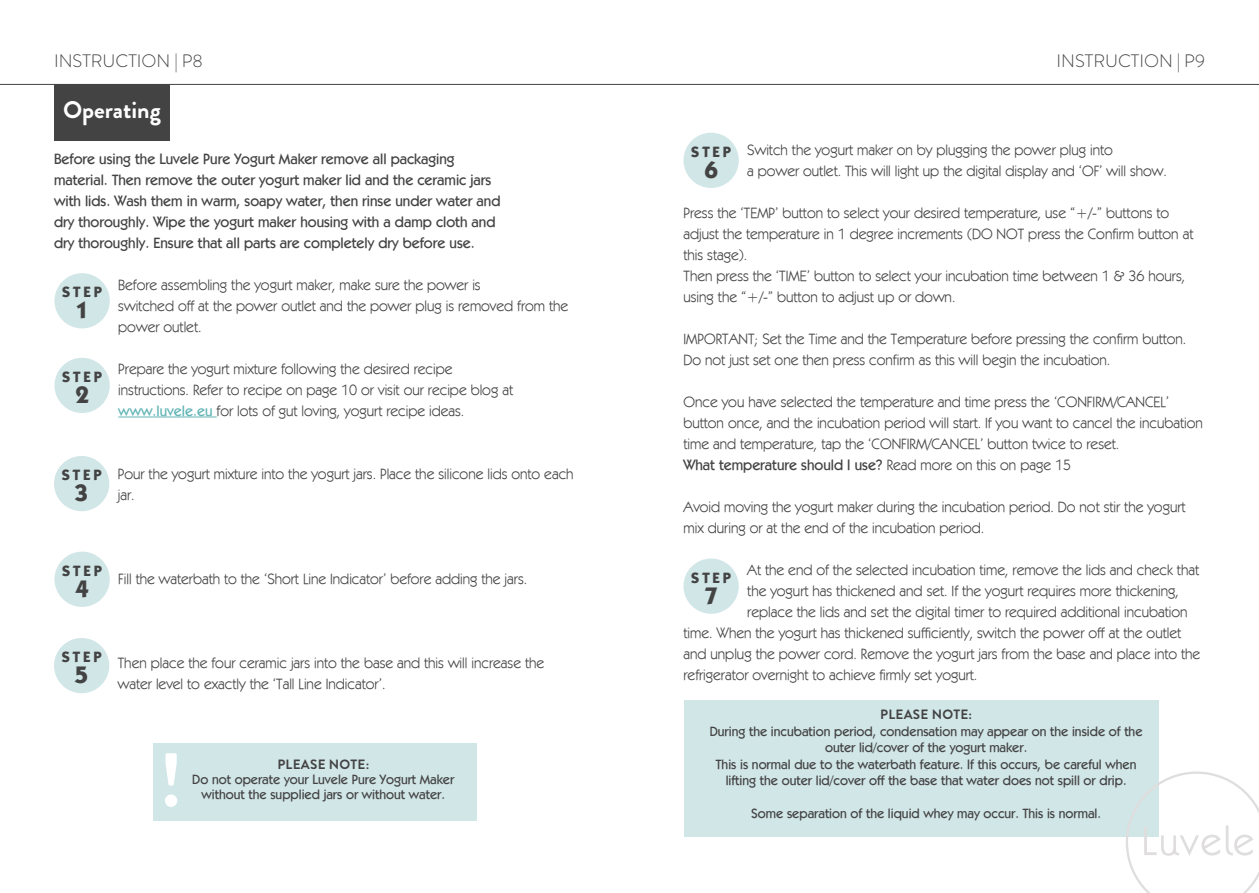
<style>
.page{position:relative;width:1259px;height:893px;background:#fff}
.page>*{position:absolute;margin:0;border:0;box-sizing:border-box;transform-origin:0 0}
.t1{font:700 75.6px "Brandon Grotesque";color:#fff}
.t2{font:700 24px "Brandon Grotesque";color:#fff}
.t3{font:700 24px "Kabel IT Cby BT";color:#444344}
.t4{font:300 18px "Brandon Grotesque";color:#444344}
.t5{font:15px/21px "Kabel IT Cby BT";color:#444344}
.t6{font:500 15px/21px "Kabel IT Cby BT";color:#444344}
.t7{font:700 15px "Kabel IT Cby BT";letter-spacing:.2em;color:#444344}
.t8{font:500 13.5px/16.5px "Kabel IT Cby BT";color:#444344;text-align:center}
.t9{font:700 13.5px "Brandon Grotesque";letter-spacing:.02em;color:#444344}
.s1{font-weight:500;color:#64b5b6}
.s2{font-weight:500}
</style>
<div class="page">
<hr style="left:118px;top:416px;width:99px;height:1px;background:#64b5b6">
<hr style="left:0;top:84px;width:1259px;height:1px;background:#444344">
<div style="left:54px;top:84px;width:116px;height:56px;background:#444344"></div>
<div style="left:54px;top:273px;width:56px;height:55px;background:#d1e6e7;border-radius:50%"></div>
<div style="left:54px;top:358px;width:56px;height:55px;background:#d1e6e7;border-radius:50%"></div>
<div style="left:54px;top:456px;width:55px;height:55px;background:#d1e6e7;border-radius:50%"></div>
<div style="left:54px;top:552px;width:56px;height:55px;background:#d1e6e7;border-radius:50%"></div>
<div style="left:54px;top:638px;width:55px;height:55px;background:#d1e6e7;border-radius:50%"></div>
<div style="left:153px;top:743px;width:323px;height:78px;background:#d1e6e7"></div>
<div style="left:683px;top:133px;width:56px;height:55px;background:#d1e6e7;border-radius:50%"></div>
<div style="left:683px;top:558px;width:56px;height:56px;background:#d1e6e7;border-radius:50%"></div>
<div style="left:684px;top:700px;width:475px;height:137px;background:#d1e6e7"></div>
<svg style="left:1126px;top:771px;width:133px;height:122px"></svg>
<p class="t4" style="left:54px;top:49px;width:150px">INSTRUCTION | P8</p>
<h2 class="t2" style="left:63px;top:93px;width:99px">Operating</h2>
<p class="t6" style="left:54px;top:148px;width:448px">Before using the Luvele Pure Yogurt Maker remove all packaging material. Then remove the outer yogurt maker lid and the ceramic jars with lids. Wash them in warm, soapy water, then rinse under water and dry thoroughly. Wipe the yogurt maker housing with a damp cloth and dry thoroughly. Ensure that all parts are completely dry before use.</p>
<p class="t5" style="left:118px;top:274px;width:451px">Before assembling the yogurt maker, make sure the power is<br>switched off at the power outlet and the power plug is removed from the power outlet.</p>
<p class="t5" style="left:118px;top:358px;width:396px">Prepare the yogurt mixture following the desired recipe instructions. Refer to recipe on page 10 or visit our recipe blog at <span class="s1">www.luvele.eu</span> for lots of gut loving, yogurt recipe ideas.</p>
<p class="t7" style="left:62px;top:283px;width:41px">STEP</p>
<h2 class="t3" style="left:75px;top:295px;width:15px">1</h2>
<p class="t7" style="left:62px;top:367px;width:41px">STEP</p>
<h2 class="t3" style="left:75px;top:380px;width:15px">2</h2>
<p class="t7" style="left:62px;top:466px;width:41px">STEP</p>
<h2 class="t3" style="left:75px;top:478px;width:15px">3</h2>
<p class="t5" style="left:118px;top:463px;width:457px">Pour the yogurt mixture into the yogurt jars. Place the silicone lids onto each jar.</p>
<p class="t7" style="left:62px;top:561px;width:41px">STEP</p>
<h2 class="t3" style="left:75px;top:574px;width:15px">4</h2>
<p class="t5" style="left:118px;top:568px;width:410px">Fill the waterbath to the ‘Short Line Indicator’ before adding the jars.</p>
<p class="t7" style="left:62px;top:648px;width:41px">STEP</p>
<h2 class="t3" style="left:75px;top:660px;width:15px">5</h2>
<p class="t5" style="left:118px;top:652px;width:428px">Then place the four ceramic jars into the base and this will increase the water level to exactly the ‘Tall Line Indicator’.</p>
<h1 class="t1" style="left:159px;top:727px;width:25px">!</h1>
<p class="t9" style="left:277px;top:754px;width:94px">PLEASE NOTE:</p>
<p class="t8" style="left:192px;top:771px;width:263px;line-height:15px">Do not operate your Luvele Pure Yogurt Maker without the supplied jars or without water.</p>
<p class="t4" style="left:1056px;top:48px;width:150px">INSTRUCTION | P9</p>
<p class="t5" style="left:747px;top:139px;width:421px">Switch the yogurt maker on by plugging the power plug into<br>a power outlet. This will light up the digital display and ‘OF’ will show.</p>
<p class="t5" style="left:683px;top:202px;width:511px">Press the ‘TEMP’ button to select your desired temperature, use “+/-” buttons to adjust the temperature in 1 degree increments (DO NOT press the Confirm button at this stage).<br>Then press the ‘TIME’ button to select your incubation time between 1 &amp; 36 hours, using the “+/-” button to adjust up or down.</p>
<p class="t5" style="left:683px;top:328px;width:504px">IMPORTANT; Set the Time and the Temperature before pressing the confirm button.<br>Do not just set one then press confirm as this will begin the incubation.</p>
<p class="t5" style="left:683px;top:391px;width:521px">Once you have selected the temperature and time press the ‘CONFIRM/CANCEL’ button once, and the incubation period will start. If you want to cancel the incubation time and temperature, tap the ‘CONFIRM/CANCEL’ button twice to reset.<br><span class="s2">What temperature should I use?</span> Read more on this on page 15</p>
<p class="t5" style="left:683px;top:496px;width:503px">Avoid moving the yogurt maker during the incubation period. Do not stir the yogurt mix during or at the end of the incubation period.</p>
<p class="t5" style="left:747px;top:559px;width:453px">At the end of the selected incubation time, remove the lids and check that</p>
<p class="t5" style="left:747px;top:580px;width:433px">the yogurt has thickened and set. If the yogurt requires more thickening,</p>
<p class="t5" style="left:747px;top:601px;width:442px">replace the lids and set the digital timer to required additional incubation</p>
<p class="t5" style="left:683px;top:622px;width:499px">time. When the yogurt has thickened sufficiently, switch the power off at the outlet</p>
<p class="t5" style="left:683px;top:643px;width:518px">and unplug the power cord. Remove the yogurt jars from the base and place into the</p>
<p class="t5" style="left:683px;top:664px;width:295px">refrigerator overnight to achieve firmly set yogurt.</p>
<p class="t9" style="left:880px;top:705px;width:94px">PLEASE NOTE:</p>
<p class="t8" style="left:710px;top:722px;width:434px">During the incubation period, condensation may appear on the inside of the outer lid/cover of the yogurt maker.<br>This is normal due to the waterbath feature. If this occurs, be careful when lifting the outer lid/cover off the base that water does not spill or drip.</p>
<p class="t8" style="left:751px;top:805px;width:351px">Some separation of the liquid whey may occur. This is normal.</p>
<p class="t7" style="left:691px;top:142px;width:41px">STEP</p>
<h2 class="t3" style="left:704px;top:155px;width:15px">6</h2>
<p class="t7" style="left:691px;top:568px;width:41px">STEP</p>
<h2 class="t3" style="left:704px;top:581px;width:15px">7</h2>
</div>
